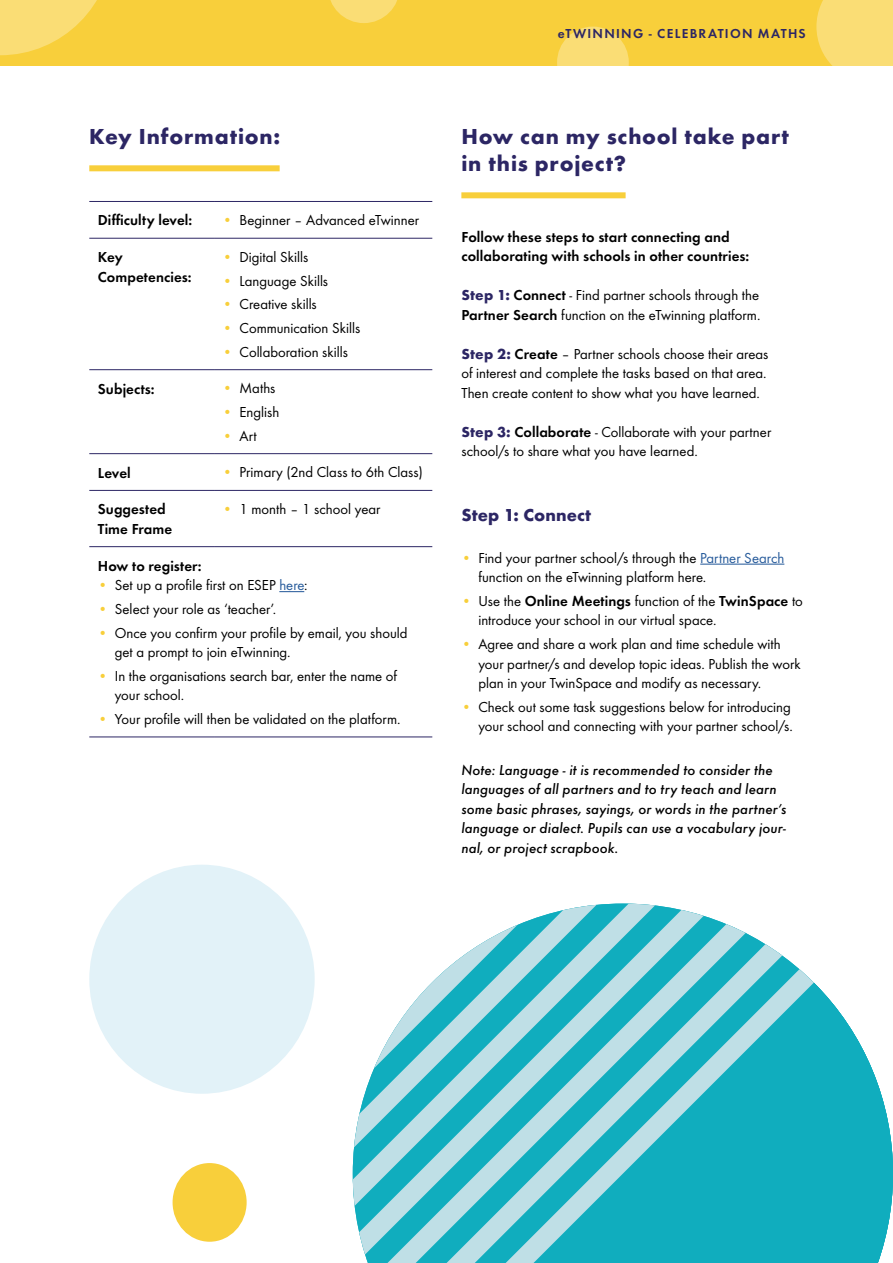
<style>
.page{position:relative;width:893px;height:1263px;background:#fff}
.page>*{position:absolute;margin:0;border:0;box-sizing:border-box;transform-origin:0 0}
.t1{font:700 22.5px/27px "Futura";letter-spacing:.035em;color:#2c2664}
.t2{font:700 18px "Futura";letter-spacing:.005em;color:#2c2664}
.t3{font:15px/19.5px "Futura Boo";color:#000}
.t4{font:15px/19.5px "Futura Dem";letter-spacing:.005em;color:#000}
.t5{font:italic 500 15px/19.5px "Futura";letter-spacing:.005em;color:#000}
.t6{font:13.5px "Futura Dem";letter-spacing:.095em;color:#2c2664}
.s1{color:#f8cf3b}
.s2{color:#275b9b}
.s3{font-family:"Futura";font-weight:700;color:#2c2664}
.s4{font-family:"Futura Dem"}
.s5{font-family:"Futura Boo";color:#f8cf3b}
.s6{font-family:"Futura Boo"}
</style>
<div class="page">
<div style="left:0;top:0;width:893px;height:66px;background:#f8cf3b"></div>
<div style="left:816px;top:0;width:77px;height:66px;background:#fadd75"></div>
<svg style="left:557px;top:27px;width:72px;height:39px"></svg>
<svg style="left:330px;top:0;width:67px;height:23px"></svg>
<svg style="left:0;top:0;width:97px;height:55px"></svg>
<div style="left:89px;top:165px;width:191px;height:6px;background:#f8cf3b"></div>
<hr style="left:89px;top:201px;width:125px;height:1px;background:#2c2664">
<hr style="left:214px;top:201px;width:218px;height:1px;background:#2c2664">
<hr style="left:89px;top:238px;width:125px;height:1px;background:#2c2664">
<hr style="left:214px;top:238px;width:218px;height:1px;background:#2c2664">
<hr style="left:89px;top:369px;width:125px;height:1px;background:#2c2664">
<hr style="left:214px;top:369px;width:218px;height:1px;background:#2c2664">
<hr style="left:89px;top:453px;width:125px;height:1px;background:#2c2664">
<hr style="left:214px;top:453px;width:218px;height:1px;background:#2c2664">
<hr style="left:89px;top:490px;width:125px;height:1px;background:#2c2664">
<hr style="left:214px;top:490px;width:218px;height:1px;background:#2c2664">
<hr style="left:89px;top:546px;width:125px;height:1px;background:#2c2664">
<hr style="left:214px;top:546px;width:218px;height:1px;background:#2c2664">
<hr style="left:89px;top:736px;width:125px;height:1px;background:#2c2664">
<hr style="left:214px;top:736px;width:218px;height:1px;background:#2c2664">
<svg style="left:279px;top:591px;width:25px;height:1px"></svg>
<div style="left:461px;top:192px;width:165px;height:6px;background:#f8cf3b"></div>
<hr style="left:700px;top:564px;width:84px;height:1px;background:#275b9b">
<div style="left:89px;top:865px;width:226px;height:229px;background:#e2f2f8;border-radius:50%"></div>
<div style="left:173px;top:1163px;width:74px;height:79px;background:#f8cf3b;border-radius:50%"></div>
<svg style="left:814px;top:983px;width:79px;height:280px;fill:#10adbe"></svg>
<svg style="left:782px;top:969px;width:32px;height:294px;background:#1fb1c1"></svg>
<svg style="left:746px;top:944px;width:36px;height:319px;background:#2db5c4"></svg>
<svg style="left:373px;top:924px;width:373px;height:339px;background:#39b9c7"></svg>
<svg style="left:359px;top:910px;width:345px;height:344px;background:#4bbdcb"></svg>
<svg style="left:353px;top:903px;width:302px;height:303px;background:#64c5d1"></svg>
<svg style="left:354px;top:905px;width:243px;height:242px"></svg>
<svg style="left:374px;top:925px;width:143px;height:143px"></svg>
<h1 class="t1" style="left:89px;top:122px;width:192px">Key Information:</h1>
<p class="t4" style="left:98px;top:210px;width:96px">Difficulty level:</p>
<p class="t3" style="left:223px;top:210px;width:198px"><span class="s1">•</span> Beginner – Advanced eTwinner</p>
<p class="t4" style="left:98px;top:247px;width:95px">Key<br>Competencies:</p>
<p class="t3" style="left:223px;top:246px;width:87px"><span class="s1">•</span> Digital Skills</p>
<p class="t3" style="left:223px;top:270px;width:107px"><span class="s1">•</span> Language Skills</p>
<p class="t3" style="left:223px;top:294px;width:96px"><span class="s1">•</span> Creative skills</p>
<p class="t3" style="left:223px;top:318px;width:139px"><span class="s1">•</span> Communication Skills</p>
<p class="t3" style="left:223px;top:341px;width:127px"><span class="s1">•</span> Collaboration skills</p>
<p class="t4" style="left:98px;top:378px;width:58px">Subjects:</p>
<p class="t3" style="left:223px;top:378px;width:54px"><span class="s1">•</span> Maths</p>
<p class="t3" style="left:223px;top:402px;width:58px"><span class="s1">•</span> English</p>
<p class="t3" style="left:223px;top:425px;width:36px"><span class="s1">•</span> Art</p>
<p class="t4" style="left:98px;top:462px;width:34px">Level</p>
<p class="t3" style="left:223px;top:462px;width:202px"><span class="s1">•</span> Primary (2nd Class to 6th Class)</p>
<p class="t4" style="left:98px;top:499px;width:76px">Suggested<br>Time Frame</p>
<p class="t3" style="left:223px;top:498px;width:159px"><span class="s1">•</span> 1 month – 1 school year</p>
<p class="t4" style="left:98px;top:555px;width:105px">How to register:</p>
<p class="t3" style="left:98px;top:575px;width:211px"><span class="s1">•</span> Set up a profile first on ESEP <span class="s2">here</span>:</p>
<p class="t3" style="left:98px;top:598px;width:180px"><span class="s1">•</span> Select your role as ‘teacher’.</p>
<p class="t3" style="left:115px;top:622px;width:294px;text-indent:-17px"><span class="s1">•</span> Once you confirm your profile by email, you should get a prompt to join eTwinning.</p>
<p class="t3" style="left:115px;top:665px;width:284px;text-indent:-17px"><span class="s1">•</span> In the organisations search bar, enter the name of your school.</p>
<p class="t3" style="left:98px;top:709px;width:304px"><span class="s1">•</span> Your profile will then be validated on the platform.</p>
<p class="t6" style="left:558px;top:24px;width:249px">eTWINNING - CELEBRATION MATHS</p>
<h1 class="t1" style="left:461px;top:122px;width:329px">How can my school take part in this project?</h1>
<p class="t4" style="left:461px;top:226px;width:289px">Follow these steps to start connecting and collaborating with schools in other countries:</p>
<p class="t3" style="left:461px;top:285px;width:301px"><span class="s3">Step 1:</span> <span class="s4">Connect</span> - Find partner schools through the<br><span class="s4">Partner Search</span> function on the eTwinning platform.</p>
<p class="t3" style="left:461px;top:343px;width:309px;text-align:justify"><span class="s3">Step 2:</span> <span class="s4">Create</span> – Partner schools choose their areas of interest and complete the tasks based on that area.<br>Then create content to show what you have learned.</p>
<p class="t3" style="left:461px;top:421px;width:311px"><span class="s3">Step 3:</span> <span class="s4">Collaborate</span> - Collaborate with your partner school/s to share what you have learned.</p>
<p class="t2" style="left:461px;top:502px;width:131px">Step 1: Connect</p>
<p class="t3" style="left:478px;top:547px;width:307px;text-indent:-17px"><span class="s1">•</span> Find your partner school/s through the <span class="s2">Partner Search </span>function on the eTwinning platform here.</p>
<p class="t4" style="left:461px;top:590px;width:343px"><span class="s5">•</span> <span class="s6">Use the</span> Online Meetings <span class="s6">function of the</span> TwinSpace <span class="s6">to</span></p>
<p class="t3" style="left:478px;top:610px;width:240px">introduce your school in our virtual space.</p>
<p class="t3" style="left:478px;top:634px;width:324px;text-indent:-17px"><span class="s1">•</span> Agree and share a work plan and time schedule with your partner/s and develop topic ideas. Publish the work plan in your TwinSpace and modify as necessary.</p>
<p class="t3" style="left:461px;top:696px;width:333px;text-align:right"><span class="s1">•</span> Check out some task suggestions below for introducing your school and connecting with your partner school/s.</p>
<p class="t5" style="left:461px;top:759px;width:327px">Note: Language - it is recommended to consider the languages of all partners and to try teach and learn some basic phrases, sayings, or words in the partner’s language or dialect. Pupils can use a vocabulary jour&shy;nal, or project scrapbook.</p>
</div>
